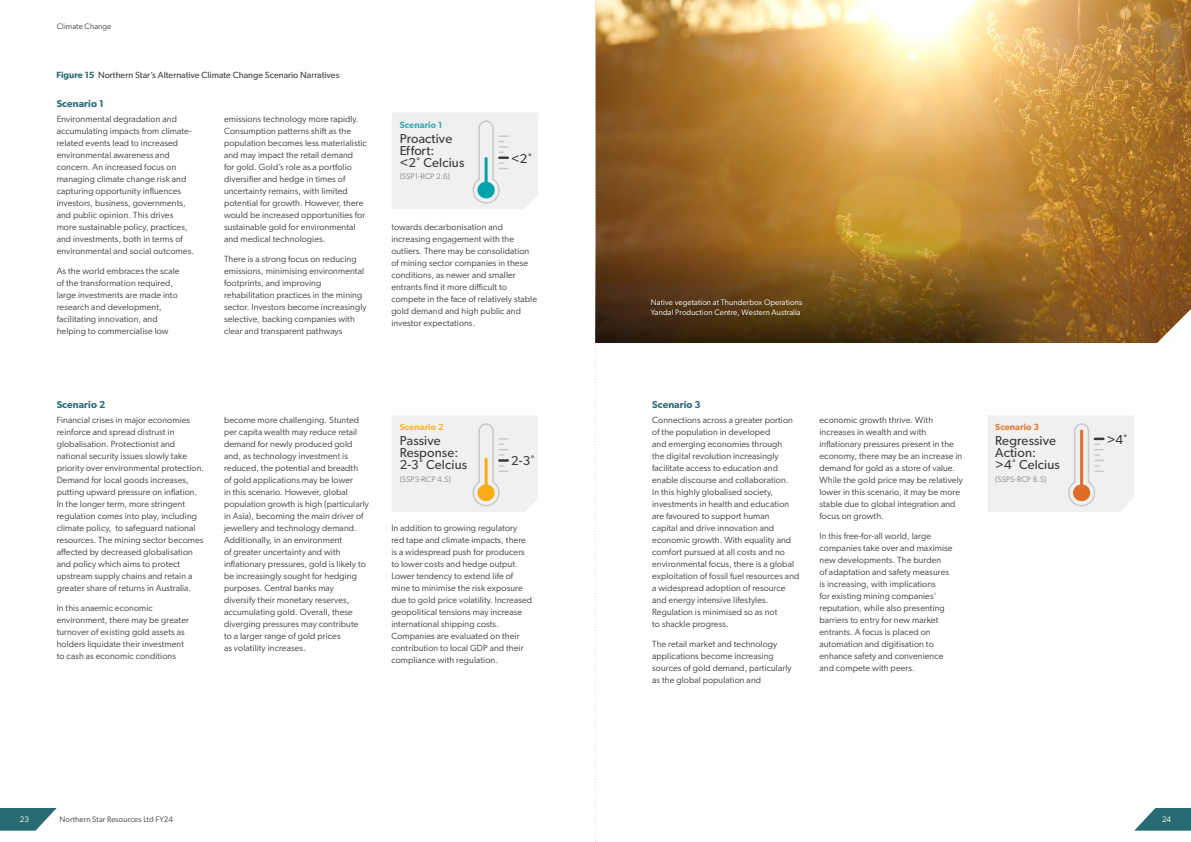
<style>
.page{position:relative;width:1191px;height:842px;background:#fff}
.page>*{position:absolute;margin:0;border:0;box-sizing:border-box;transform-origin:0 0}
.t1{font:13px/12px "Gibson";letter-spacing:.01em;color:#3b3a3c}
.t2{font:600 10px "Gibson";letter-spacing:.01em;color:#286b75}
.t3{font:9px/12px "Gibson";letter-spacing:.01em;color:#414042}
.t4{font:9px "Gibson";color:#414042}
.t5{font:600 9px "Gibson";letter-spacing:.01em;color:#39a9b1}
.t6{font:600 9px "Gibson";letter-spacing:.01em;color:#fcb333}
.t7{font:600 9px "Gibson";letter-spacing:.01em;color:#e17a36}
.t8{font:8px/10px "Gibson";letter-spacing:.01em;color:#fff}
.t9{font:8px "Gibson";letter-spacing:.01em;color:#878384}
.t10{font:8px "Gibson";letter-spacing:.01em;color:#414042}
.t11{font:8px "Gibson";letter-spacing:.01em;color:#484648}
.s1{font-weight:600;color:#286b75}
</style>
<div class="page">
<img style="left:596px;top:0;width:595px;height:244px">
<svg style="left:595px;top:0;width:1px;height:842px"></svg>
<div style="left:392px;top:113px;width:146px;height:96px;background:#f1f0f0"></div>
<div style="left:392px;top:415px;width:146px;height:97px;background:#f1f0f0"></div>
<svg style="left:987px;top:415px;width:146px;height:97px"></svg>
<svg style="left:595px;top:244px;width:596px;height:99px;background:#754f1c"></svg>
<svg style="left:1134px;top:808px;width:57px;height:23px"></svg>
<svg style="left:0;top:808px;width:57px;height:23px"></svg>
<p class="t11" style="left:57px;top:22px;width:56px">Climate Change</p>
<p class="t4" style="left:56px;top:70px;width:284px"><span class="s1">Figure 15</span> Northern Star’s Alternative Climate Change Scenario Narratives</p>
<p class="t2" style="left:57px;top:98px;width:49px">Scenario 1</p>
<p class="t3" style="left:57px;top:113px;width:139px">Environmental degradation and accumulating impacts from climate&shy;related events lead to increased environmental awareness and concern. An increased focus on managing climate change risk and capturing opportunity influences investors, business, governments, and public opinion. This drives more sustainable policy, practices, and investments, both in terms of environmental and social outcomes.</p>
<p class="t3" style="left:57px;top:265px;width:124px">As the world embraces the scale of the transformation required, large investments are made into research and development, facilitating innovation, and helping to commercialise low</p>
<p class="t3" style="left:224px;top:113px;width:144px">emissions technology more rapidly.<br>Consumption patterns shift as the population becomes less materialistic and may impact the retail demand<br>for gold. Gold’s role as a portfolio diversifier and hedge in times of uncertainty remains, with limited potential for growth. However, there would be increased opportunities for sustainable gold for environmental and medical technologies.</p>
<p class="t3" style="left:224px;top:253px;width:144px">There is a strong focus on reducing emissions, minimising environmental footprints, and improving rehabilitation practices in the mining sector. Investors become increasingly selective, backing companies with clear and transparent pathways</p>
<p class="t5" style="left:400px;top:119px;width:44px">Scenario 1</p>
<h1 class="t1" style="left:400px;top:132px;width:66px">Proactive<br>Effort:<br>&lt;2˚ Celcius</h1>
<p class="t9" style="left:400px;top:172px;width:52px">(SSP1-RCP 2.6)</p>
<h1 class="t1" style="left:511px;top:152px;width:22px">&lt;2˚</h1>
<p class="t3" style="left:391px;top:221px;width:147px">towards decarbonisation and increasing engagement with the outliers. There may be consolidation of mining sector companies in these conditions, as newer and smaller entrants find it more difficult to compete in the face of relatively stable gold demand and high public and investor expectations.</p>
<p class="t2" style="left:57px;top:398px;width:50px">Scenario 2</p>
<p class="t3" style="left:57px;top:413px;width:149px">Financial crises in major economies reinforce and spread distrust in globalisation. Protectionist and national security issues slowly take priority over environmental protection.<br>Demand for local goods increases, putting upward pressure on inflation.<br>In the longer term, more stringent regulation comes into play, including climate policy, to safeguard national resources. The mining sector becomes affected by decreased globalisation and policy which aims to protect upstream supply chains and retain a greater share of returns in Australia.</p>
<p class="t3" style="left:57px;top:602px;width:134px">In this anaemic economic environment, there may be greater turnover of existing gold assets as holders liquidate their investment to cash as economic conditions</p>
<p class="t3" style="left:224px;top:413px;width:146px">become more challenging. Stunted per capita wealth may reduce retail demand for newly produced gold and, as technology investment is reduced, the potential and breadth<br>of gold applications may be lower<br>in this scenario. However, global population growth is high (particularly in Asia), becoming the main driver of jewellery and technology demand.<br>Additionally, in an environment<br>of greater uncertainty and with inflationary pressures, gold is likely to be increasingly sought for hedging purposes. Central banks may<br>diversify their monetary reserves, accumulating gold. Overall, these diverging pressures may contribute<br>to a larger range of gold prices<br>as volatility increases.</p>
<p class="t6" style="left:400px;top:422px;width:45px">Scenario 2</p>
<h1 class="t1" style="left:400px;top:435px;width:69px">Passive<br>Response:<br>2-3˚ Celcius</h1>
<p class="t9" style="left:400px;top:474px;width:53px">(SSP3-RCP 4.5)</p>
<h1 class="t1" style="left:511px;top:455px;width:25px">2-3˚</h1>
<p class="t3" style="left:391px;top:521px;width:142px">In addition to growing regulatory red tape and climate impacts, there is a widespread push for producers to lower costs and hedge output.<br>Lower tendency to extend life of mine to minimise the risk exposure due to gold price volatility. Increased geopolitical tensions may increase international shipping costs.<br>Companies are evaluated on their contribution to local GDP and their compliance with regulation.</p>
<p class="t8" style="left:651px;top:297px;width:153px">Native vegetation at Thunderbox Operations<br>Yandal Production Centre, Western Australia</p>
<p class="t2" style="left:652px;top:398px;width:50px">Scenario 3</p>
<p class="t3" style="left:652px;top:413px;width:149px">Connections across a greater portion of the population in developed<br>and emerging economies through<br>the digital revolution increasingly facilitate access to education and enable discourse and collaboration.<br>In this highly globalised society, investments in health and education are favoured to support human<br>capital and drive innovation and economic growth. With equality and comfort pursued at all costs and no environmental focus, there is a global exploitation of fossil fuel resources and a widespread adoption of resource and energy intensive lifestyles.<br>Regulation is minimised so as not<br>to shackle progress.</p>
<p class="t3" style="left:652px;top:638px;width:141px">The retail market and technology applications become increasing sources of gold demand, particularly as the global population and</p>
<p class="t3" style="left:819px;top:413px;width:145px">economic growth thrive. With increases in wealth and with inflationary pressures present in the economy, there may be an increase in demand for gold as a store of value.<br>While the gold price may be relatively lower in this scenario, it may be more stable due to global integration and focus on growth.</p>
<p class="t3" style="left:819px;top:530px;width:134px">In this free-for-all world, large companies take over and maximise new developments. The burden<br>of adaptation and safety measures is increasing, with implications<br>for existing mining companies’ reputation, while also presenting barriers to entry for new market entrants. A focus is placed on automation and digitisation to enhance safety and convenience and compete with peers.</p>
<p class="t7" style="left:995px;top:422px;width:45px">Scenario 3</p>
<h1 class="t1" style="left:995px;top:435px;width:66px">Regressive<br>Action: &gt;4˚ Celcius</h1>
<p class="t9" style="left:995px;top:474px;width:53px">(SSP5-RCP 8.5)</p>
<h1 class="t1" style="left:1106px;top:433px;width:22px">&gt;4˚</h1>
<p class="t8" style="left:20px;top:814px;width:11px">23</p>
<p class="t10" style="left:60px;top:814px;width:115px">Northern Star Resources Ltd FY24</p>
<p class="t8" style="left:1162px;top:814px;width:11px">24</p>
</div>
